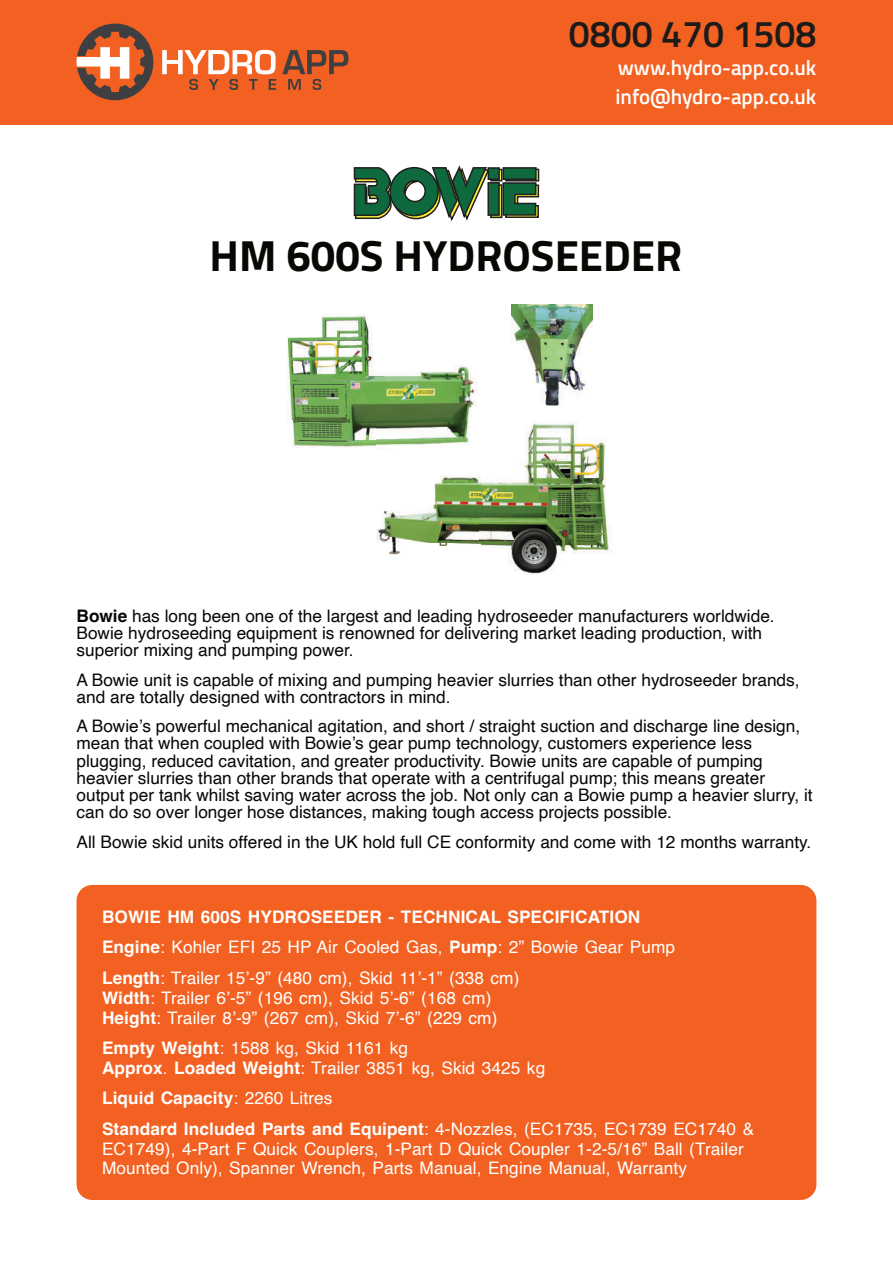
<style>
.page{position:relative;width:893px;height:1263px;background:#fff}
.page>*{position:absolute;margin:0;border:0;box-sizing:border-box;transform-origin:0 0}
.t1{font:700 43.65px "Titillium Web";color:#080704}
.t2{font:600 37.5px "Titillium Web";color:#1d1b1a}
.t3{font:600 21px/28.5px "Titillium Web";color:#fff}
.t4{font:17.25px/17.2px "Helvetica";color:#080704}
.t5{font:17.25px/20px "Helvetica";letter-spacing:.005em;color:#fff}
.t6{font:700 17.25px/30.5px "Helvetica";letter-spacing:.005em;color:#fff}
.s1{font-weight:700}
.s2{font-weight:400}
</style>
<div class="page">
<div style="left:77px;top:885px;width:739px;height:315px;background:#f26121;border-radius:16px"></div>
<img style="left:286px;top:314px;width:179px;height:52px">
<img style="left:287px;top:366px;width:92px;height:58px">
<img style="left:379px;top:366px;width:98px;height:55px">
<img style="left:292px;top:424px;width:85px;height:24px">
<img style="left:511px;top:304px;width:81px;height:102px">
<img style="left:480px;top:423px;width:132px;height:151px">
<img style="left:377px;top:475px;width:103px;height:80px">
<img style="left:377px;top:421px;width:105px;height:32px">
<svg style="left:392px;top:171px;width:48px;height:48px"></svg>
<div style="left:391px;top:170px;width:50px;height:49px;border:2px solid #211e1e;border-radius:50%"></div>
<svg style="left:491px;top:169px;width:11px;height:12px"></svg>
<svg style="left:491px;top:184px;width:11px;height:34px"></svg>
<svg style="left:505px;top:169px;width:34px;height:12px"></svg>
<svg style="left:353px;top:167px;width:38px;height:52px;background:#3a6d4c"></svg>
<div style="left:390px;top:168px;width:48px;height:48px;background:#0e693f;border-radius:50%"></div>
<div style="left:389px;top:167px;width:50px;height:49px;border:2px solid #211e1e;border-radius:50%"></div>
<svg style="left:431px;top:165px;width:60px;height:56px"></svg>
<div style="left:488px;top:167px;width:12px;height:13px;background:#0e693f;border:2px solid #211e1e"></div>
<div style="left:487px;top:182px;width:13px;height:34px;background:#0e693f;border:2px solid #211e1e"></div>
<div style="left:503px;top:167px;width:34px;height:13px;background:#0e693f;border:2px solid #211e1e"></div>
<svg style="left:502px;top:181px;width:38px;height:38px"></svg>
<div style="left:404px;top:180px;width:22px;height:22px;border:2px solid #211e1e;border-radius:50%"></div>
<svg style="left:403px;top:180px;width:21px;height:23px"></svg>
<div style="left:0;top:0;width:893px;height:124px;background:#f26121"></div>
<svg style="left:77px;top:24px;width:271px;height:76px"></svg>
<h2 class="t2" style="left:569px;top:5px;width:249px">0800 470 1508</h2>
<p class="t3" style="left:615px;top:53px;width:202px">www.hydro-app.co.uk info@hydro-app.co.uk</p>
<h1 class="t1" style="left:209px;top:223px;width:474px">HM 600S HYDROSEEDER</h1>
<p class="t4" style="left:77px;top:608px;width:700px"><span class="s1">Bowie</span> has long been one of the largest and leading hydroseeder manufacturers worldwide.<br>Bowie hydroseeding equipment is renowned for delivering market leading production, with superior mixing and pumping power.</p>
<p class="t4" style="left:77px;top:671px;width:725px">A Bowie unit is capable of mixing and pumping heavier slurries than other hydroseeder brands, and are totally designed with contractors in mind.</p>
<p class="t4" style="left:77px;top:718px;width:738px">A Bowie’s powerful mechanical agitation, and short / straight suction and discharge line design, mean that when coupled with Bowie’s gear pump technology, customers experience less plugging, reduced cavitation, and greater productivity. Bowie units are capable of pumping heavier slurries than other brands that operate with a centrifugal pump; this means greater output per tank whilst saving water across the job. Not only can a Bowie pump a heavier slurry, it can do so over longer hose distances, making tough access projects possible.</p>
<p class="t4" style="left:77px;top:833px;width:736px">All Bowie skid units offered in the UK hold full CE conformity and come with 12 months warranty.</p>
<p class="t5" style="left:102px;top:902px;width:575px;line-height:30.5px"><span class="s1">BOWIE HM 600S HYDROSEEDER - TECHNICAL SPECIFICATION<br>Engine</span>: Kohler EFI 25 HP Air Cooled Gas, <span class="s1">Pump</span>: 2” Bowie Gear Pump<br><span class="s1">Length</span>: Trailer 15’-9” (480 cm), Skid 11’-1” (338 cm)</p>
<p class="t5" style="left:102px;top:988px;width:397px"><span class="s1">Width</span>: Trailer 6’-5” (196 cm), Skid 5’-6” (168 cm)<br><span class="s1">Height</span>: Trailer 8’-9” (267 cm), Skid 7’-6” (229 cm)</p>
<p class="t5" style="left:102px;top:1038px;width:445px"><span class="s1">Empty Weight</span>: 1588 kg, Skid 1161 kg<br><span class="s1">Approx</span>. <span class="s1">Loaded Weight</span>: Trailer 3851 kg, Skid 3425 kg</p>
<p class="t6" style="left:102px;top:1085px;width:654px">Liquid Capacity<span class="s2">: 2260 Litres<br></span>Standard Included Parts and Equipent<span class="s2">: 4-Nozzles, (EC1735, EC1739 EC1740 &amp;</span></p>
<p class="t5" style="left:102px;top:1139px;width:643px">EC1749), 4-Part F Quick Couplers, 1-Part D Quick Coupler 1-2-5/16” Ball (Trailer<br>Mounted Only), Spanner Wrench, Parts Manual, Engine Manual, Warranty</p>
</div>
